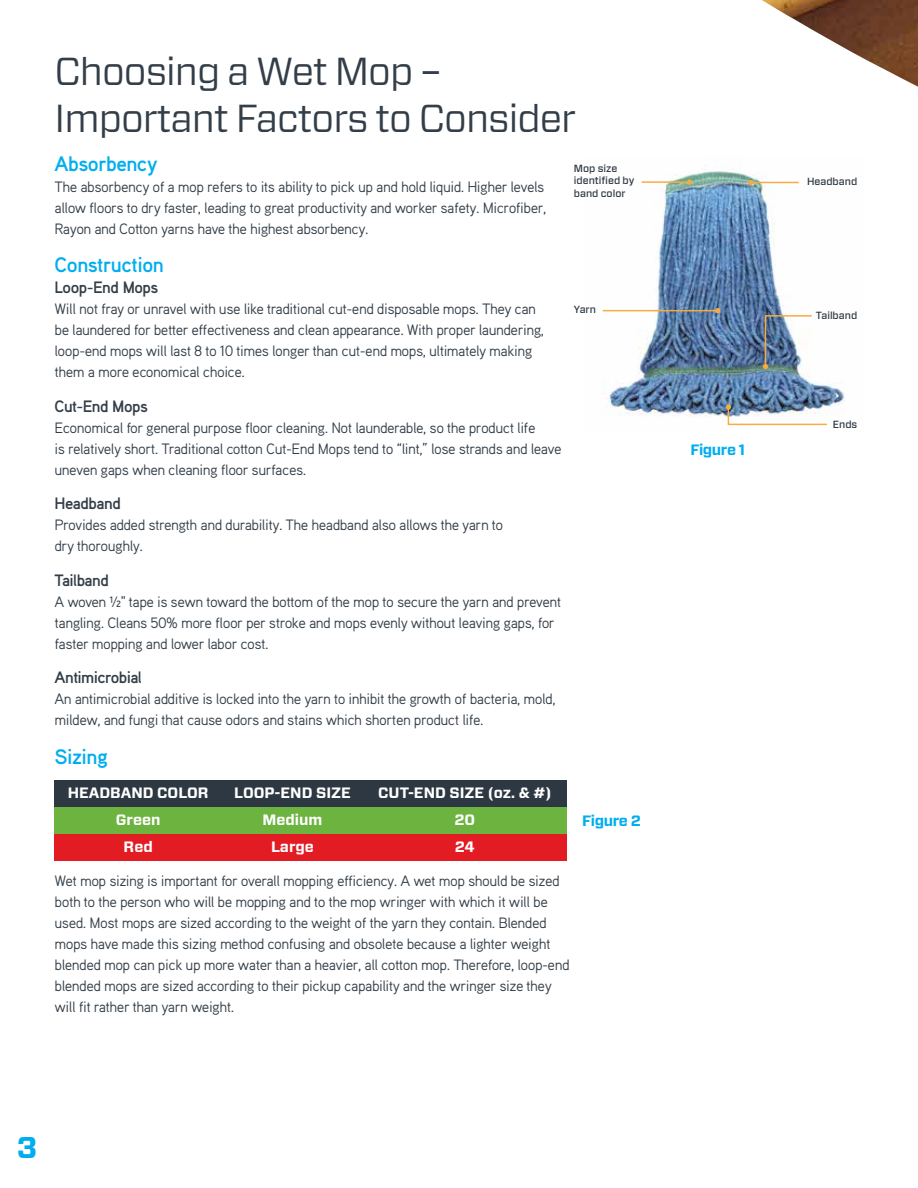
<style>
.page{position:relative;width:918px;height:1188px;background:#fff}
.page>*{position:absolute;margin:0;border:0;box-sizing:border-box;transform-origin:0 0}
.t1{font:39px/46.8px "Forza";letter-spacing:-.025em;color:#333e48}
.t2{font:700 30px "Forza";color:#00aeef}
.t3{font:700 21px "Aaux Pro OT";letter-spacing:-.025em;color:#00aeef}
.t4{font:700 16.5px "Aaux Pro OT";letter-spacing:-.03em;color:#333e48}
.t5{font:15px/21px "Aaux Pro OT";letter-spacing:-.035em;color:#333e48}
.t6{font:700 15px "Forza";color:#fff}
.t7{font:700 15px "Forza";letter-spacing:-.025em;color:#00aeef}
.t8{font:500 10.35px/12.5px "Forza";color:#2e3842}
</style>
<div class="page">
<img style="left:762px;top:0;width:156px;height:87px">
<img style="left:602px;top:169px;width:243px;height:248px">
<hr style="left:642px;top:181px;width:46px;height:2px;background:#faaa3f">
<svg style="left:687px;top:179px;width:5px;height:6px"></svg>
<hr style="left:752px;top:182px;width:47px;height:1px;background:#faaa3f">
<svg style="left:748px;top:180px;width:6px;height:5px"></svg>
<svg style="left:763px;top:314px;width:50px;height:55px"></svg>
<svg style="left:726px;top:404px;width:102px;height:22px"></svg>
<hr style="left:603px;top:310px;width:114px;height:1px;background:#faaa3f">
<svg style="left:715px;top:308px;width:5px;height:5px"></svg>
<div style="left:54px;top:780px;width:513px;height:81px;background:#2e3842"></div>
<div style="left:54px;top:807px;width:513px;height:54px;background:#6cb33f"></div>
<div style="left:54px;top:834px;width:513px;height:27px;background:#e31b23"></div>
<h1 class="t1" style="left:55px;top:48px;width:523px">Choosing a Wet Mop –<br>Important Factors to Consider</h1>
<h3 class="t3" style="left:55px;top:150px;width:105px">Absorbency</h3>
<p class="t5" style="left:55px;top:176px;width:494px">The absorbency of a mop refers to its ability to pick up and hold liquid. Higher levels allow floors to dry faster, leading to great productivity and worker safety. Microfiber,<br>Rayon and Cotton yarns have the highest absorbency.</p>
<h3 class="t3" style="left:55px;top:252px;width:111px">Construction</h3>
<p class="t4" style="left:55px;top:277px;width:105px">Loop-End Mops</p>
<p class="t5" style="left:55px;top:298px;width:491px">Will not fray or unravel with use like traditional cut-end disposable mops. They can be laundered for better effectiveness and clean appearance. With proper laundering, loop-end mops will last 8 to 10 times longer than cut-end mops, ultimately making them a more economical choice.</p>
<p class="t4" style="left:55px;top:396px;width:95px">Cut-End Mops</p>
<p class="t5" style="left:55px;top:417px;width:509px">Economical for general purpose floor cleaning. Not launderable, so the product life<br>is relatively short. Traditional cotton Cut-End Mops tend to “lint,” lose strands and leave uneven gaps when cleaning floor surfaces.</p>
<p class="t4" style="left:55px;top:493px;width:68px">Headband</p>
<p class="t5" style="left:55px;top:514px;width:450px">Provides added strength and durability. The headband also allows the yarn to dry thoroughly.</p>
<p class="t4" style="left:55px;top:570px;width:56px">Tailband</p>
<p class="t5" style="left:55px;top:591px;width:508px">A woven ½" tape is sewn toward the bottom of the mop to secure the yarn and prevent tangling. Cleans 50% more floor per stroke and mops evenly without leaving gaps, for faster mopping and lower labor cost.</p>
<p class="t4" style="left:55px;top:667px;width:89px">Antimicrobial</p>
<p class="t5" style="left:55px;top:688px;width:503px">An antimicrobial additive is locked into the yarn to inhibit the growth of bacteria, mold, mildew, and fungi that cause odors and stains which shorten product life.</p>
<h3 class="t3" style="left:55px;top:743px;width:55px">Sizing</h3>
<p class="t8" style="left:574px;top:162px;width:62px">Mop size identified by band color</p>
<p class="t8" style="left:574px;top:304px;width:24px">Yarn</p>
<p class="t6" style="left:68px;top:783px;width:142px">HEADBAND COLOR</p>
<p class="t6" style="left:234px;top:783px;width:118px">LOOP-END SIZE</p>
<p class="t6" style="left:378px;top:783px;width:175px">CUT-END SIZE (oz. &amp; #)</p>
<p class="t6" style="left:116px;top:810px;width:46px">Green</p>
<p class="t6" style="left:263px;top:810px;width:61px">Medium</p>
<p class="t6" style="left:454px;top:810px;width:22px">20</p>
<p class="t6" style="left:124px;top:837px;width:31px">Red</p>
<p class="t6" style="left:271px;top:837px;width:44px">Large</p>
<p class="t6" style="left:455px;top:837px;width:22px">24</p>
<p class="t5" style="left:55px;top:870px;width:517px">Wet mop sizing is important for overall mopping efficiency. A wet mop should be sized both to the person who will be mopping and to the mop wringer with which it will be used. Most mops are sized according to the weight of the yarn they contain. Blended mops have made this sizing method confusing and obsolete because a lighter weight blended mop can pick up more water than a heavier, all cotton mop. Therefore, loop-end blended mops are sized according to their pickup capability and the wringer size they will fit rather than yarn weight.</p>
<p class="t7" style="left:582px;top:811px;width:60px">Figure 2</p>
<h2 class="t2" style="left:17px;top:1127px;width:22px">3</h2>
<p class="t7" style="left:690px;top:440px;width:56px">Figure 1</p>
<p class="t8" style="left:807px;top:175px;width:52px">Headband</p>
<p class="t8" style="left:816px;top:310px;width:43px">Tailband</p>
<p class="t8" style="left:833px;top:418px;width:26px">Ends</p>
</div>
